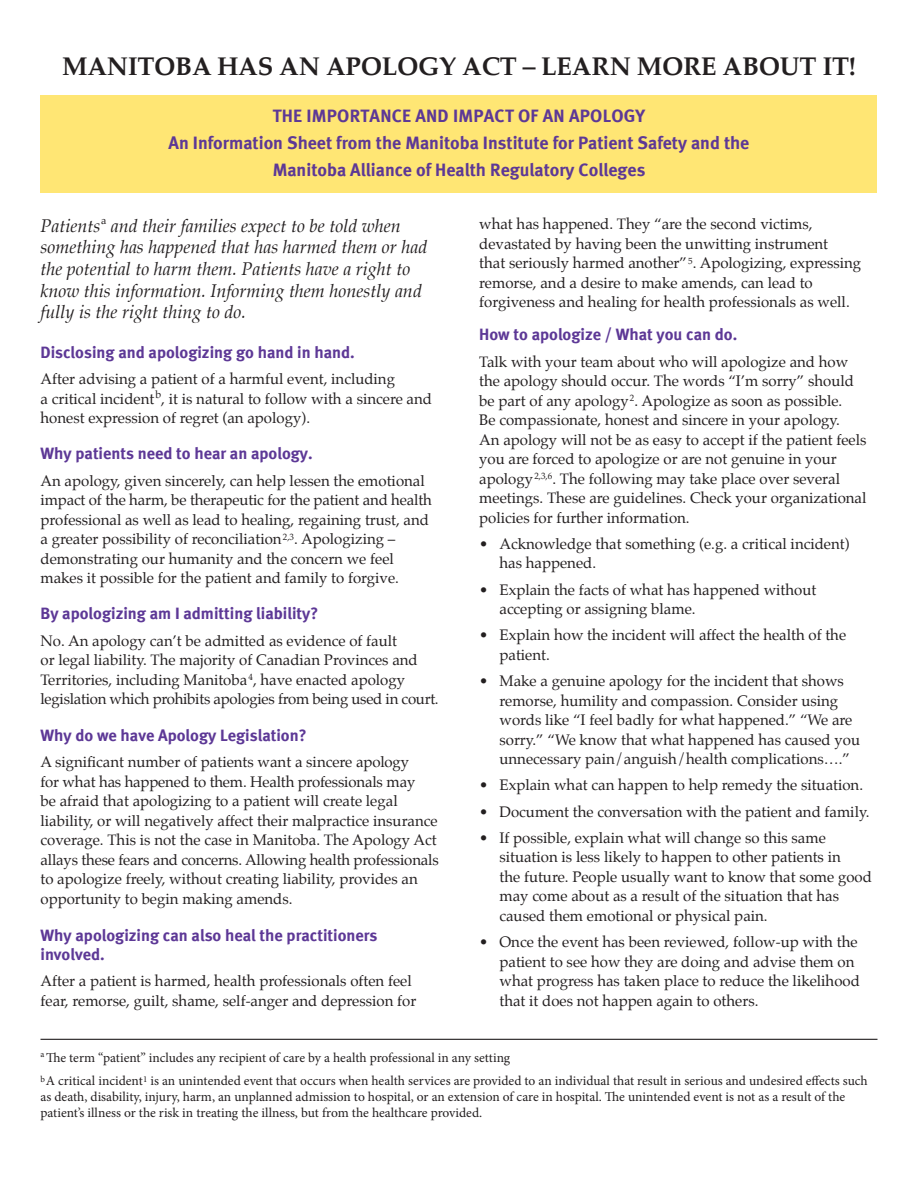
<style>
.page{position:relative;width:918px;height:1188px;background:#fff}
.page>*{position:absolute;margin:0;border:0;box-sizing:border-box;transform-origin:0 0}
.t1{font:700 25.5px "Palatino";letter-spacing:-.01em;color:#231f20}
.t2{font:italic 18px/21.6px "Palatino";color:#231f20}
.t3{font:700 18px/27px "Meta";color:#5d3896;text-align:center}
.t4{font:700 16.5px/19.5px "Meta";color:#5d3896}
.t5{font:15px/19.5px "Palatino";color:#231f20}
.t6{font:13.5px/23px "Minion Pro";color:#231f20}
</style>
<div class="page">
<div style="left:40px;top:95px;width:838px;height:98px;background:#ffe674"></div>
<hr style="left:40px;top:1039px;width:838px;height:1px;background:#231f20">
<h1 class="t1" style="left:62px;top:45px;width:795px">MANITOBA HAS AN APOLOGY ACT – LEARN MORE ABOUT IT!</h1>
<p class="t3" style="left:169px;top:102px;width:582px">The Importance and Impact of An Apology<br>An Information Sheet from the Manitoba Institute for Patient Safety and the<br>Manitoba Alliance of Health Regulatory Colleges</p>
<p class="t2" style="left:40px;top:215px;width:388px">Patients<sup>a</sup> and their families expect to be told when something has happened that has harmed them or had the potential to harm them. Patients have a right to know this information. Informing them honestly and fully is the right thing to do.</p>
<p class="t4" style="left:40px;top:342px;width:316px">Disclosing and apologizing go hand in hand.</p>
<p class="t5" style="left:40px;top:369px;width:393px">After advising a patient of a harmful event, including<br>a critical incident<sup>b</sup>, it is natural to follow with a sincere and honest expression of regret (an apology).</p>
<p class="t4" style="left:40px;top:444px;width:274px">Why patients need to hear an apology.</p>
<p class="t5" style="left:40px;top:471px;width:393px">An apology, given sincerely, can help lessen the emotional impact of the harm, be therapeutic for the patient and health professional as well as lead to healing, regaining trust, and a greater possibility of reconciliation<sup>2,3</sup>. Apologizing – demonstrating our humanity and the concern we feel makes it possible for the patient and family to forgive.</p>
<p class="t4" style="left:40px;top:604px;width:279px">By apologizing am I admitting liability?</p>
<p class="t5" style="left:40px;top:631px;width:400px">No. An apology can’t be admitted as evidence of fault<br>or legal liability. The majority of Canadian Provinces and Territories, including Manitoba<sup>4</sup>, have enacted apology legislation which prohibits apologies from being used in court.</p>
<p class="t4" style="left:40px;top:725px;width:268px">Why do we have Apology Legislation?</p>
<p class="t5" style="left:40px;top:752px;width:400px">A significant number of patients want a sincere apology<br>for what has happened to them. Health professionals may<br>be afraid that apologizing to a patient will create legal liability, or will negatively affect their malpractice insurance coverage. This is not the case in Manitoba. The Apology Act allays these fears and concerns. Allowing health professionals to apologize freely, without creating liability, provides an opportunity to begin making amends.</p>
<p class="t4" style="left:40px;top:925px;width:338px">Why apologizing can also heal the practitioners involved.</p>
<p class="t5" style="left:40px;top:971px;width:377px">After a patient is harmed, health professionals often feel fear, remorse, guilt, shame, self-anger and depression for</p>
<p class="t5" style="left:479px;top:214px;width:383px">what has happened. They “are the second victims, devastated by having been the unwitting instrument<br>that seriously harmed another”<sup>5</sup>. Apologizing, expressing remorse, and a desire to make amends, can lead to forgiveness and healing for health professionals as well.</p>
<p class="t4" style="left:479px;top:325px;width:259px">How to apologize / What you can do.</p>
<p class="t5" style="left:479px;top:352px;width:389px">Talk with your team about who will apologize and how the apology should occur. The words “I’m sorry” should be part of any apology<sup>2</sup>. Apologize as soon as possible.<br>Be compassionate, honest and sincere in your apology.<br>An apology will not be as easy to accept if the patient feels you are forced to apologize or are not genuine in your apology<sup>2,3,6</sup>. The following may take place over several meetings. These are guidelines. Check your organizational policies for further information.</p>
<p class="t5" style="left:500px;top:534px;width:352px;text-indent:-20px">• Acknowledge that something (e.g. a critical incident) has happened.</p>
<p class="t5" style="left:500px;top:580px;width:318px;text-indent:-20px">• Explain the facts of what has happened without accepting or assigning blame.</p>
<p class="t5" style="left:500px;top:625px;width:348px;text-indent:-20px">• Explain how the incident will affect the health of the patient.</p>
<p class="t5" style="left:500px;top:671px;width:362px;text-indent:-20px">• Make a genuine apology for the incident that shows remorse, humility and compassion. Consider using words like “I feel badly for what happened.” “We are sorry.” “We know that what happened has caused you unnecessary pain/anguish/health complications….”</p>
<p class="t5" style="left:479px;top:775px;width:385px">• Explain what can happen to help remedy the situation.</p>
<p class="t5" style="left:479px;top:802px;width:392px">• Document the conversation with the patient and family.</p>
<p class="t5" style="left:500px;top:828px;width:374px;text-indent:-20px">• If possible, explain what will change so this same situation is less likely to happen to other patients in<br>the future. People usually want to know that some good may come about as a result of the situation that has caused them emotional or physical pain.</p>
<p class="t5" style="left:500px;top:932px;width:362px;text-indent:-20px">• Once the event has been reviewed, follow-up with the patient to see how they are doing and advise them on what progress has taken place to reduce the likelihood that it does not happen again to others.</p>
<p class="t6" style="left:40px;top:1046px;width:829px"><sup>a</sup> The term “patient” includes any recipient of care by a health professional in any setting<br><sup>b</sup>A critical incident<sup>1</sup> is an unintended event that occurs when health services are provided to an individual that result in serious and undesired effects such</p>
<p class="t6" style="left:40px;top:1089px;width:806px;line-height:16.2px">as death, disability, injury, harm, an unplanned admission to hospital, or an extension of care in hospital. The unintended event is not as a result of the patient’s illness or the risk in treating the illness, but from the healthcare provided.</p>
</div>
